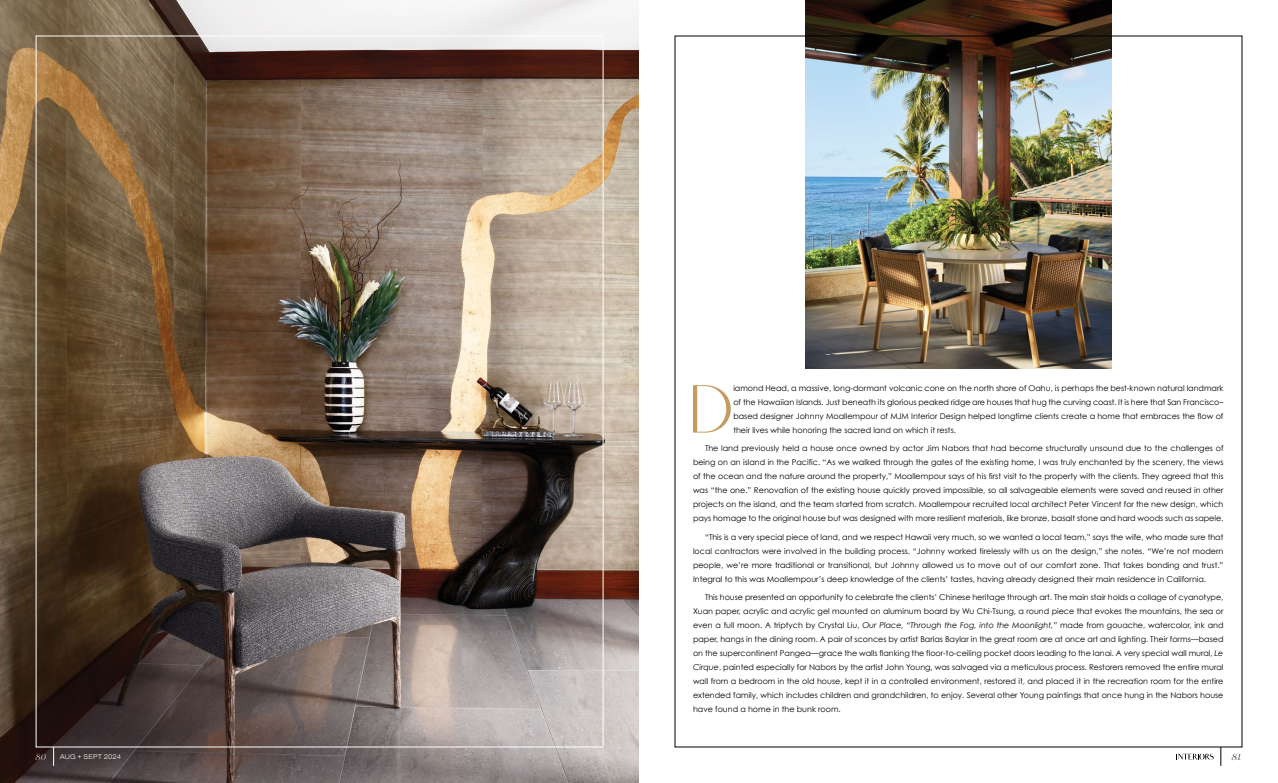
<style>
.page{position:relative;width:1278px;height:783px;background:#fff}
.page>*{position:absolute;margin:0;border:0;box-sizing:border-box;transform-origin:0 0}
.t1{font:69.9px "Vanitas";color:#c39c5e}
.t2{font:italic 9px "Vanitas";color:#fff}
.t3{font:italic 9px "Vanitas";color:#000}
.t4{font:8px/14px "Century Gothic";color:#000;text-align:justify}
.t5{font:7px "Nimbus Sans Becker T Lig Ext";letter-spacing:.015em;color:#fff}
.s1{font-style:italic}
</style>
<div class="page">
<img style="left:0;top:0;width:639px;height:783px">
<img style="left:805px;top:0;width:307px;height:369px">
<svg style="left:1221px;top:747px;width:1px;height:19px"></svg>
<svg style="left:1178px;top:753px;width:36px;height:7px"></svg>
<svg style="left:53px;top:747px;width:1px;height:19px"></svg>
<h1 class="t1" style="left:689px;top:367px;width:46px">D</h1>
<p class="t4" style="left:733px;top:380px;width:492px">iamond Head, a massive, long-dormant volcanic cone on the north shore of Oahu, is perhaps the best-known natural landmark of the Hawaiian Islands. Just beneath its glorious peaked ridge are houses that hug the curving coast. It is here that San Francisco– based designer Johnny Moallempour of MJM Interior Design helped longtime clients create a home that embraces the flow of their lives while honoring the sacred land on which it rests.</p>
<p class="t4" style="left:693px;top:441px;width:532px;text-indent:12px">The land previously held a house once owned by actor Jim Nabors that had become structurally unsound due to the challenges of being on an island in the Pacific. “As we walked through the gates of the existing home, I was truly enchanted by the scenery, the views of the ocean and the nature around the property,” Moallempour says of his first visit to the property with the clients. They agreed that this was “the one.” Renovation of the existing house quickly proved impossible, so all salvageable elements were saved and reused in other projects on the island, and the team started from scratch. Moallempour recruited local architect Peter Vincent for the new design, which pays homage to the original house but was designed with more resilient materials, like bronze, basalt stone and hard woods such as sapele.</p>
<p class="t4" style="left:693px;top:529px;width:532px;text-indent:12px">“This is a very special piece of land, and we respect Hawaii very much, so we wanted a local team,” says the wife, who made sure that local contractors were involved in the building process. “Johnny worked tirelessly with us on the design,” she notes. “We’re not modern people, we’re more traditional or transitional, but Johnny allowed us to move out of our comfort zone. That takes bonding and trust.” Integral to this was Moallempour’s deep knowledge of the clients’ tastes, having already designed their main residence in California.</p>
<p class="t4" style="left:693px;top:590px;width:532px;text-indent:12px">This house presented an opportunity to celebrate the clients’ Chinese heritage through art. The main stair holds a collage of cyanotype, Xuan paper, acrylic and acrylic gel mounted on aluminum board by Wu Chi-Tsung, a round piece that evokes the mountains, the sea or even a full moon. A triptych by Crystal Liu, <span class="s1">Our Place, “Through the Fog, into the Moonlight,”</span> made from gouache, watercolor, ink and paper, hangs in the dining room. A pair of sconces by artist Barlas Baylar in the great room are at once art and lighting. Their forms—based on the supercontinent Pangea—grace the walls flanking the floor-to-ceiling pocket doors leading to the lanai. A very special wall mural, <span class="s1">Le Cirque</span>, painted especially for Nabors by the artist John Young, was salvaged via a meticulous process. Restorers removed the entire mural wall from a bedroom in the old house, kept it in a controlled environment, restored it, and placed it in the recreation room for the entire extended family, which includes children and grandchildren, to enjoy. Several other Young paintings that once hung in the Nabors house have found a home in the bunk room.</p>
<p class="t2" style="left:35px;top:751px;width:14px">80</p>
<p class="t5" style="left:60px;top:752px;width:63px">AUG + SEPT 2024</p>
<p class="t3" style="left:1231px;top:752px;width:13px">81</p>
</div>
